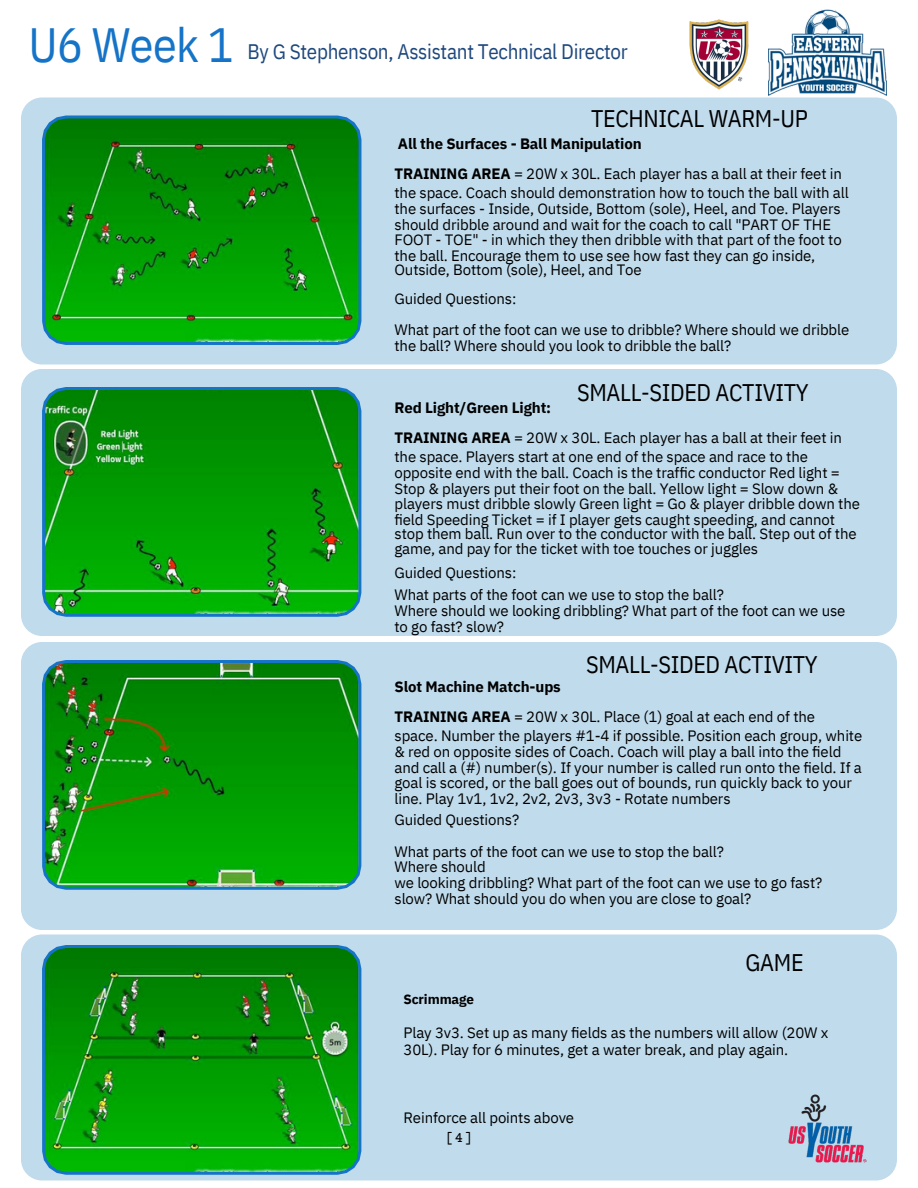
<style>
.page{position:relative;width:918px;height:1188px;background:#fff}
.page>*{position:absolute;margin:0;border:0;box-sizing:border-box;transform-origin:0 0}
.t1{font:48px "IBM Plex Sans Cond";letter-spacing:-.015em;color:#1574c7}
.t2{font:24px "IBM Plex Sans Cond";letter-spacing:-.015em;color:#000}
.t3{font:21px "IBM Plex Sans Cond";letter-spacing:-.015em;color:#1e497e}
.t4{font:15px/15.8px "IBM Plex Sans";letter-spacing:-.01em;color:#000}
.t5{font:700 15px/30.3px "IBM Plex Sans";letter-spacing:-.01em;color:#000}
.t6{font:15px "Courier Prime";color:#000}
.t7{font:700 13.5px "IBM Plex Sans";letter-spacing:-.01em;color:#000}
.s1{font-weight:400}
.s2{font-weight:700}
</style>
<div class="page">
<div style="left:21px;top:934px;width:876px;height:247px;background:#c0dbec"></div>
<div style="left:21px;top:642px;width:876px;height:288px;background:#c0dbec"></div>
<div style="left:21px;top:369px;width:876px;height:267px;background:#c0dbec"></div>
<div style="left:21px;top:94px;width:876px;height:271px;background:#c0dbec"></div>
<svg style="left:42px;top:116px;width:319px;height:229px;background:#099610"></svg>
<svg style="left:42px;top:660px;width:319px;height:230px;background:#0d9613"></svg>
<svg style="left:42px;top:387px;width:319px;height:230px;background:#0b9b13"></svg>
<svg style="left:42px;top:945px;width:319px;height:230px;background:#0d9714"></svg>
<img style="left:768px;top:9px;width:118px;height:87px">
<img style="left:683px;top:19px;width:73px;height:78px">
<img style="left:782px;top:1088px;width:92px;height:82px">
<h2 class="t1" style="left:28px;top:13px;width:207px">U6 Week 1</h2>
<h4 class="t3" style="left:247px;top:37px;width:382px">By G Stephenson, Assistant Technical Director</h4>
<p class="t2" style="left:591px;top:102px;width:218px">TECHNICAL WARM-UP</p>
<h4 class="t5" style="left:395px;top:128px;width:449px">All the Surfaces - Ball Manipulation<br>TRAINING AREA <span class="s1">= 20W x 30L. Each player has a ball at their feet in</span></h4>
<h4 class="t4" style="left:395px;top:185px;width:456px">the space. Coach should demonstration how to touch the ball with all the surfaces - Inside, Outside, Bottom (sole), Heel, and Toe. Players should dribble around and wait for the coach to call "PART OF THE FOOT - TOE" - in which they then dribble with that part of the foot to the ball. Encourage them to use see how fast they can go inside,</h4>
<h4 class="t4" style="left:395px;top:254px;width:249px;line-height:29.2px">Outside, Bottom (sole), Heel, and Toe<br>Guided Questions:</h4>
<p class="t4" style="left:395px;top:322px;width:456px">What part of the foot can we use to dribble? Where should we dribble the ball? Where should you look to dribble the ball?</p>
<p class="t2" style="left:577px;top:377px;width:233px">SMALL-SIDED ACTIVITY</p>
<h2 class="t4" style="left:395px;top:392px;width:449px;line-height:30.3px"><span class="s2">Red Light/Green Light:<br>TRAINING AREA</span> = 20W x 30L. Each player has a ball at their feet in</h2>
<h2 class="t4" style="left:395px;top:449px;width:467px">the space. Players start at one end of the space and race to the opposite end with the ball. Coach is the traffic conductor Red light = Stop &amp; players put their foot on the ball. Yellow light = Slow down &amp; players must dribble slowly Green light = Go &amp; player dribble down the field Speeding Ticket = if I player gets caught speeding, and cannot</h2>
<h2 class="t4" style="left:395px;top:525px;width:464px">stop them ball. Run over to the conductor with the ball. Step out of the game, and pay for the ticket with toe touches or juggles</h2>
<h2 class="t4" style="left:395px;top:561px;width:331px;line-height:22.5px">Guided Questions:<br>What parts of the foot can we use to stop the ball?</h2>
<p class="t4" style="left:395px;top:603px;width:453px">Where should we looking dribbling? What part of the foot can we use to go fast? slow?</p>
<h4 class="t2" style="left:586px;top:648px;width:233px">SMALL-SIDED ACTIVITY</h4>
<h4 class="t4" style="left:395px;top:671px;width:422px;line-height:30.3px"><span class="s2">Slot Machine Match-ups<br>TRAINING AREA</span> = 20W x 30L. Place (1) goal at each end of the</h4>
<h4 class="t4" style="left:395px;top:728px;width:469px">space. Number the players #1-4 if possible. Position each group, white &amp; red on opposite sides of Coach. Coach will play a ball into the field and call a (#) number(s). If your number is called run onto the field. If a goal is scored, or the ball goes out of bounds, run quickly back to your line. Play 1v1, 1v2, 2v2, 2v3, 3v3 - Rotate numbers</h4>
<h4 class="t4" style="left:395px;top:812px;width:126px">Guided Questions?</h4>
<h4 class="t4" style="left:395px;top:843px;width:331px">What parts of the foot can we use to stop the ball?</h4>
<h4 class="t4" style="left:395px;top:859px;width:429px">Where should<br>we looking dribbling? What part of the foot can we use to go fast? slow? What should you do when you are close to goal?</h4>
<p class="t7" style="left:404px;top:990px;width:72px">Scrimmage</p>
<h2 class="t2" style="left:746px;top:947px;width:60px">GAME</h2>
<h4 class="t4" style="left:404px;top:1024px;width:427px;line-height:16.8px">Play 3v3. Set up as many fields as the numbers will allow (20W x<br>30L). Play for 6 minutes, get a water break, and play again.</h4>
<h2 class="t4" style="left:404px;top:1109px;width:172px">Reinforce all points above</h2>
<p class="t6" style="left:445px;top:1131px;width:28px">[4]</p>
</div>
